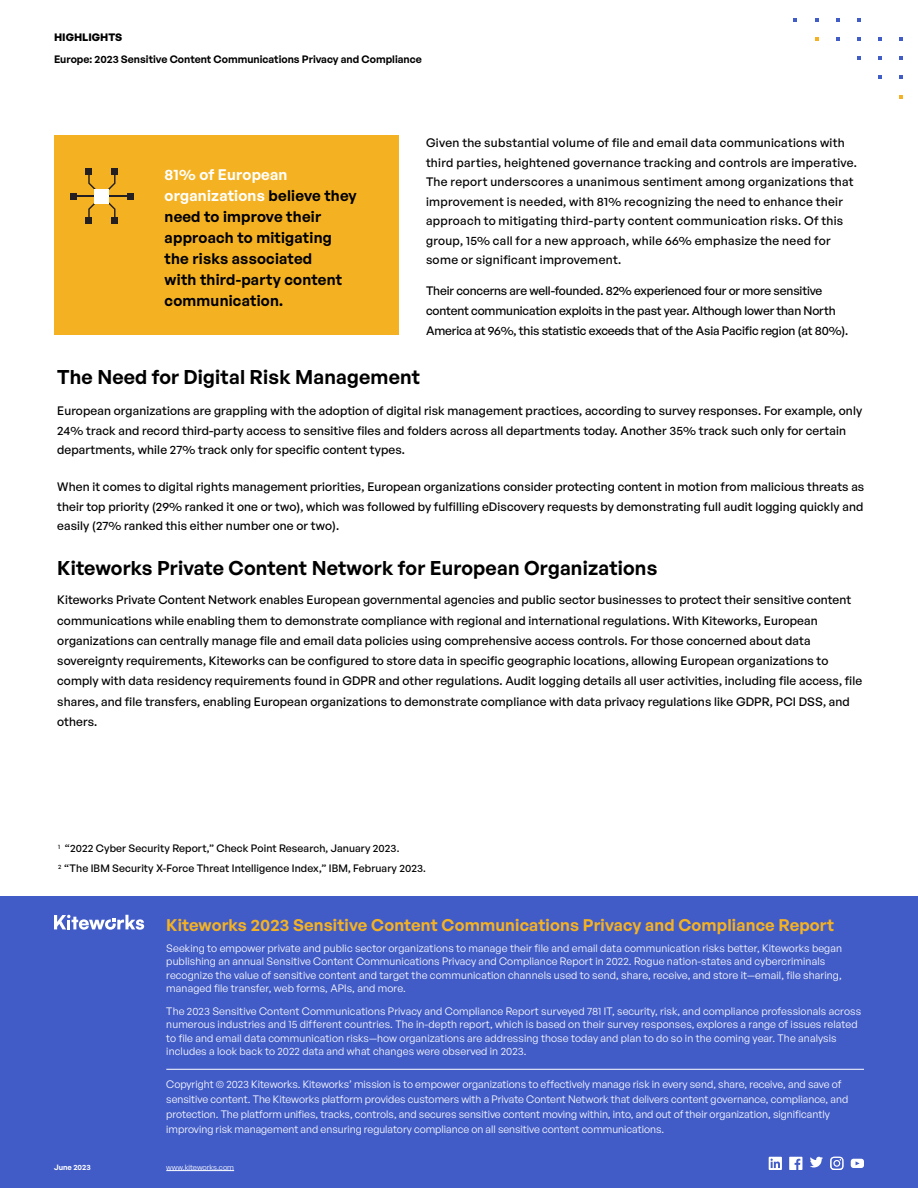
<style>
.page{position:relative;width:918px;height:1188px;background:#fff}
.page>*{position:absolute;margin:0;border:0;box-sizing:border-box;transform-origin:0 0}
.t1{font:600 19.5px "General Sans";letter-spacing:.01em;color:#000}
.t2{font:600 16.5px "General Sans";letter-spacing:.01em;color:#f4b223}
.t3{font:600 15px/21px "General Sans";letter-spacing:.015em;color:#000}
.t4{font:500 12px/19.5px "General Sans";letter-spacing:.01em;color:#000}
.t5{font:500 12px/19.8px "General Sans";letter-spacing:-.01em;color:#000}
.t6{font:10.5px/13.5px "General Sans";letter-spacing:.01em;color:#fff}
.t7{font:500 10.5px/20.1px "General Sans";letter-spacing:.01em;color:#000}
.t8{font:600 10.5px "General Sans";color:#000}
.t9{font:700 10.5px "General Sans";color:#000}
.t10{font:7.5px "General Sans";color:#fff}
.t11{font:600 7.5px "General Sans";color:#fff}
.s1{color:#fff}
</style>
<div class="page">
<svg style="left:878px;top:76px;width:4px;height:3px"></svg>
<svg style="left:900px;top:56px;width:3px;height:4px"></svg>
<svg style="left:857px;top:56px;width:4px;height:4px"></svg>
<svg style="left:878px;top:56px;width:4px;height:4px"></svg>
<svg style="left:836px;top:37px;width:4px;height:4px"></svg>
<svg style="left:815px;top:37px;width:3px;height:4px"></svg>
<svg style="left:900px;top:37px;width:3px;height:4px"></svg>
<svg style="left:857px;top:37px;width:4px;height:4px"></svg>
<svg style="left:878px;top:37px;width:4px;height:4px"></svg>
<svg style="left:836px;top:18px;width:4px;height:3px"></svg>
<svg style="left:857px;top:18px;width:4px;height:3px"></svg>
<div style="left:0;top:896px;width:918px;height:292px;background:#425cc7"></div>
<hr style="left:166px;top:1170px;width:68px;height:1px;background:#fff">
<svg style="left:54px;top:915px;width:90px;height:15px"></svg>
<hr style="left:166px;top:1069px;width:698px;height:1px;background:#fff">
<svg style="left:769px;top:1157px;width:13px;height:13px"></svg>
<svg style="left:789px;top:1157px;width:13px;height:13px"></svg>
<svg style="left:810px;top:1157px;width:13px;height:10px"></svg>
<svg style="left:830px;top:1157px;width:13px;height:13px"></svg>
<svg style="left:851px;top:1159px;width:13px;height:9px"></svg>
<div style="left:54px;top:135px;width:345px;height:200px;background:#f4b223"></div>
<svg style="left:88px;top:200px;width:10px;height:17px"></svg>
<svg style="left:106px;top:202px;width:10px;height:15px"></svg>
<div style="left:111px;top:217px;width:7px;height:7px;background:#241f21"></div>
<div style="left:86px;top:217px;width:6px;height:7px;background:#241f21"></div>
<svg style="left:88px;top:175px;width:8px;height:17px"></svg>
<svg style="left:108px;top:175px;width:8px;height:15px"></svg>
<div style="left:111px;top:168px;width:7px;height:7px;background:#241f21"></div>
<div style="left:86px;top:168px;width:6px;height:7px;background:#241f21"></div>
<div style="left:127px;top:193px;width:7px;height:7px;background:#241f21"></div>
<div style="left:70px;top:193px;width:7px;height:7px;background:#241f21"></div>
<hr style="left:74px;top:196px;width:56px;height:1px;background:#241f21">
<div style="left:95px;top:189px;width:14px;height:14px;background:#fff"></div>
<p class="t9" style="left:54px;top:31px;width:70px">HIGHLIGHTS</p>
<p class="t8" style="left:54px;top:52px;width:369px">Europe: 2023 Sensitive Content Communications Privacy and Compliance</p>
<p class="t3" style="left:165px;top:163px;width:194px"><span class="s1">81% of European organizations</span> believe they need to improve their approach to mitigating the risks associated<br>with third-party content communication.</p>
<p class="t4" style="left:426px;top:133px;width:433px">Given the substantial volume of file and email data communications with third parties, heightened governance tracking and controls are imperative.<br>The report underscores a unanimous sentiment among organizations that improvement is needed, with 81% recognizing the need to enhance their approach to mitigating third-party content communication risks. Of this group, 15% call for a new approach, while 66% emphasize the need for some or significant improvement.</p>
<p class="t5" style="left:426px;top:281px;width:424px">Their concerns are well-founded. 82% experienced four or more sensitive content communication exploits in the past year. Although lower than North<br>America at 96%, this statistic exceeds that of the Asia Pacific region (at 80%).</p>
<h1 class="t1" style="left:57px;top:364px;width:364px">The Need for Digital Risk Management</h1>
<p class="t4" style="left:57px;top:401px;width:806px">European organizations are grappling with the adoption of digital risk management practices, according to survey responses. For example, only<br>24% track and record third-party access to sensitive files and folders across all departments today. Another 35% track such only for certain departments, while 27% track only for specific content types.</p>
<p class="t4" style="left:57px;top:477px;width:809px;text-align:justify">When it comes to digital rights management priorities, European organizations consider protecting content in motion from malicious threats as their top priority (29% ranked it one or two), which was followed by fulfilling eDiscovery requests by demonstrating full audit logging quickly and easily (27% ranked this either number one or two).</p>
<h1 class="t1" style="left:57px;top:556px;width:602px">Kiteworks Private Content Network for European Organizations</h1>
<p class="t4" style="left:57px;top:590px;width:807px;line-height:20.2px">Kiteworks Private Content Network enables European governmental agencies and public sector businesses to protect their sensitive content communications while enabling them to demonstrate compliance with regional and international regulations. With Kiteworks, European organizations can centrally manage file and email data policies using comprehensive access controls. For those concerned about data sovereignty requirements, Kiteworks can be configured to store data in specific geographic locations, allowing European organizations to comply with data residency requirements found in GDPR and other regulations. Audit logging details all user activities, including file access, file shares, and file transfers, enabling European organizations to demonstrate compliance with data privacy regulations like GDPR, PCI DSS, and others.</p>
<p class="t7" style="left:58px;top:838px;width:369px"><sup>1</sup> “2022 Cyber Security Report,” Check Point Research, January 2023.<br><sup>2</sup> “The IBM Security X-Force Threat Intelligence Index,” IBM, February 2023.</p>
<h2 class="t2" style="left:166px;top:915px;width:669px">Kiteworks 2023 Sensitive Content Communications Privacy and Compliance Report</h2>
<p class="t6" style="left:166px;top:941px;width:677px">Seeking to empower private and public sector organizations to manage their file and email data communication risks better, Kiteworks began publishing an annual Sensitive Content Communications Privacy and Compliance Report in 2022. Rogue nation-states and cybercriminals recognize the value of sensitive content and target the communication channels used to send, share, receive, and store it—email, file sharing, managed file transfer, web forms, APIs, and more.</p>
<p class="t6" style="left:166px;top:1004px;width:696px">The 2023 Sensitive Content Communications Privacy and Compliance Report surveyed 781 IT, security, risk, and compliance professionals across numerous industries and 15 different countries. The in-depth report, which is based on their survey responses, explores a range of issues related to file and email data communication risks—how organizations are addressing those today and plan to do so in the coming year. The analysis includes a look back to 2022 data and what changes were observed in 2023.</p>
<p class="t6" style="left:166px;top:1077px;width:684px;line-height:15px">Copyright © 2023 Kiteworks. Kiteworks’ mission is to empower organizations to effectively manage risk in every send, share, receive, and save of sensitive content. The Kiteworks platform provides customers with a Private Content Network that delivers content governance, compliance, and protection. The platform unifies, tracks, controls, and secures sensitive content moving within, into, and out of their organization, significantly improving risk management and ensuring regulatory compliance on all sensitive content communications.</p>
<p class="t11" style="left:54px;top:1162px;width:38px">June 2023</p>
<p class="t10" style="left:166px;top:1163px;width:69px">www.kiteworks.com</p>
</div>
